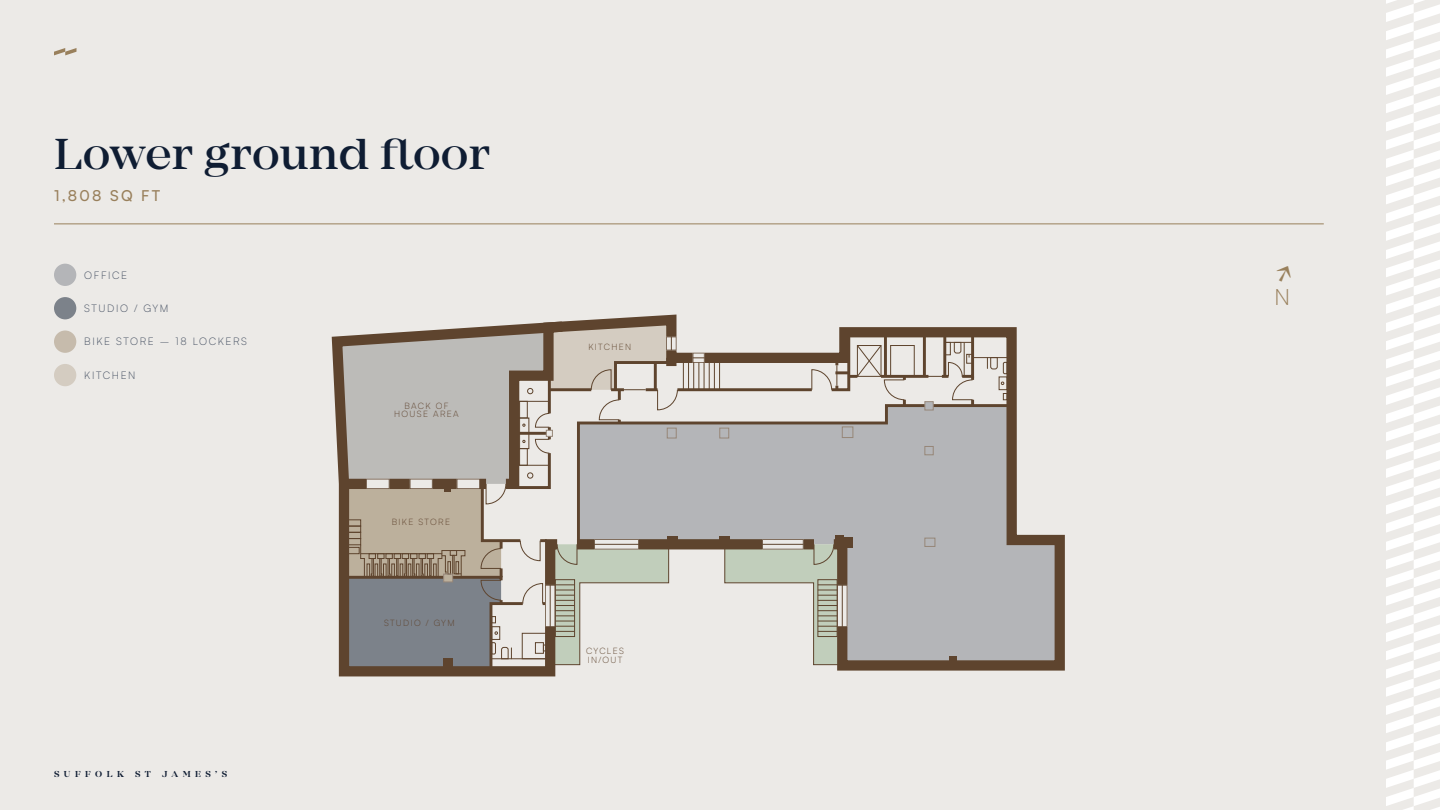
<style>
.page{position:relative;width:1440px;height:810px;background:#eceae7}
.page>*{position:absolute;margin:0;border:0;box-sizing:border-box;transform-origin:0 0}
.t1{font:500 45px "Mirador";color:#0f1d33}
.t2{font:300 22.5px "Satoshi";color:#99805c}
.t3{font:500 15px "Satoshi";letter-spacing:.15em;color:#99805c}
.t4{font:300 10.5px "Satoshi";letter-spacing:.15em;color:#444f61}
.t5{font:600 9px "Mirador";letter-spacing:.5em;color:#0f1d33}
.t6{font:300 8.77px/8.8px "Satoshi";letter-spacing:.15em;color:#664b33;text-align:center}
</style>
<div class="page">
<hr style="left:54px;top:224px;width:1270px;height:1px;background:#99805c">
<svg style="left:1386px;top:0;width:54px;height:810px"></svg>
<svg style="left:54px;top:48px;width:22px;height:7px"></svg>
<svg style="left:331px;top:336px;width:225px;height:341px"></svg>
<svg style="left:337px;top:314px;width:357px;height:360px"></svg>
<svg style="left:694px;top:327px;width:371px;height:344px"></svg>
<div style="left:666px;top:358px;width:11px;height:8px;background:#5e442e"></div>
<div style="left:54px;top:331px;width:22px;height:22px;background:#c6bbac;border-radius:50%"></div>
<div style="left:54px;top:364px;width:22px;height:22px;background:#d4ccc1;border-radius:50%"></div>
<div style="left:54px;top:297px;width:22px;height:22px;background:#7c828a;border-radius:50%"></div>
<div style="left:54px;top:264px;width:22px;height:22px;background:#b4b5b8;border-radius:50%"></div>
<h1 class="t1" style="left:54px;top:127px;width:438px">Lower ground floor</h1>
<h3 class="t3" style="left:54px;top:185px;width:108px">1,808 SQ FT</h3>
<p class="t4" style="left:84px;top:268px;width:44px">OFFICE</p>
<p class="t4" style="left:84px;top:301px;width:86px">STUDIO / GYM</p>
<p class="t4" style="left:84px;top:335px;width:164px">BIKE STORE – 18 LOCKERS</p>
<p class="t4" style="left:84px;top:368px;width:53px">KITCHEN</p>
<p class="t5" style="left:54px;top:769px;width:175px">SUFFOLK ST JAMES’S</p>
<p class="t6" style="left:394px;top:401px;width:66px">BACK OF<br>HOUSE AREA</p>
<p class="t6" style="left:392px;top:517px;width:60px">BIKE STORE</p>
<p class="t6" style="left:384px;top:618px;width:72px">STUDIO / GYM</p>
<p class="t6" style="left:588px;top:342px;width:44px">KITCHEN</p>
<p class="t6" style="left:586px;top:646px;width:39px;text-align:left">CYCLES<br>IN/OUT</p>
<h2 class="t2" style="left:1274px;top:282px;width:17px">N</h2>
</div>
